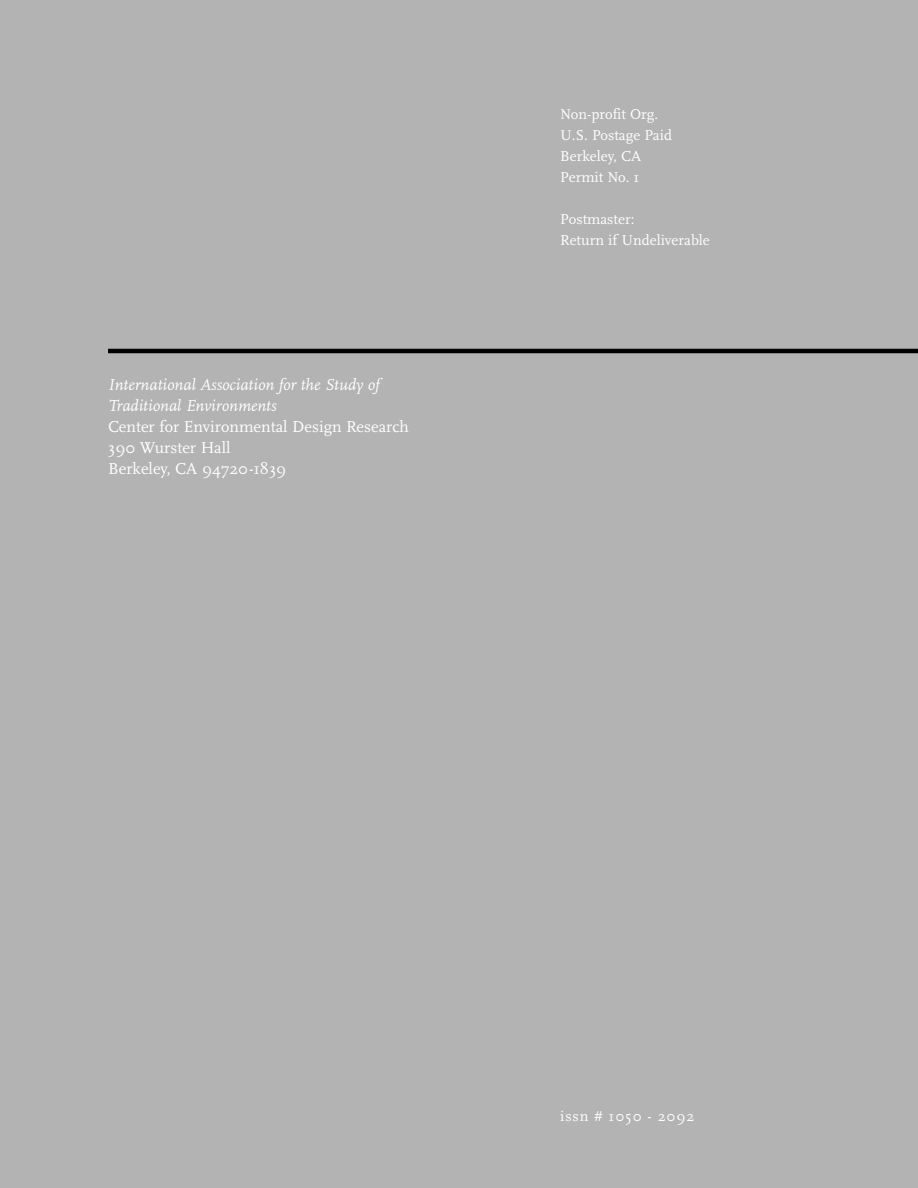
<style>
.page{position:relative;width:918px;height:1188px;background:#b3b3b3}
.page>*{position:absolute;margin:0;border:0;box-sizing:border-box;transform-origin:0 0}
.t1{font:16.5px/21px "Scala";color:#fff}
.t2{font:italic 16.5px/21px "Scala";color:#fff}
.t3{font:15px/21px "Scala";color:#fff}
.t4{font:15px "Scala";letter-spacing:.06em;color:#fff}
</style>
<div class="page">
<hr style="left:108px;top:349px;width:810px;height:4px;background:#000">
<p class="t2" style="left:108px;top:374px;width:272px">International Association for the Study of<br>Traditional Environments</p>
<p class="t1" style="left:108px;top:416px;width:302px">Center for Environmental Design Research<br>390 Wurster Hall<br>Berkeley, CA 94720-1839</p>
<p class="t3" style="left:560px;top:103px;width:113px">Non-profit Org.<br>U.S. Postage Paid<br>Berkeley, CA<br>Permit No. 1</p>
<p class="t3" style="left:560px;top:208px;width:151px">Postmaster:<br>Return if Undeliverable</p>
<p class="t4" style="left:560px;top:1107px;width:136px">issn # 1050 - 2092</p>
</div>
